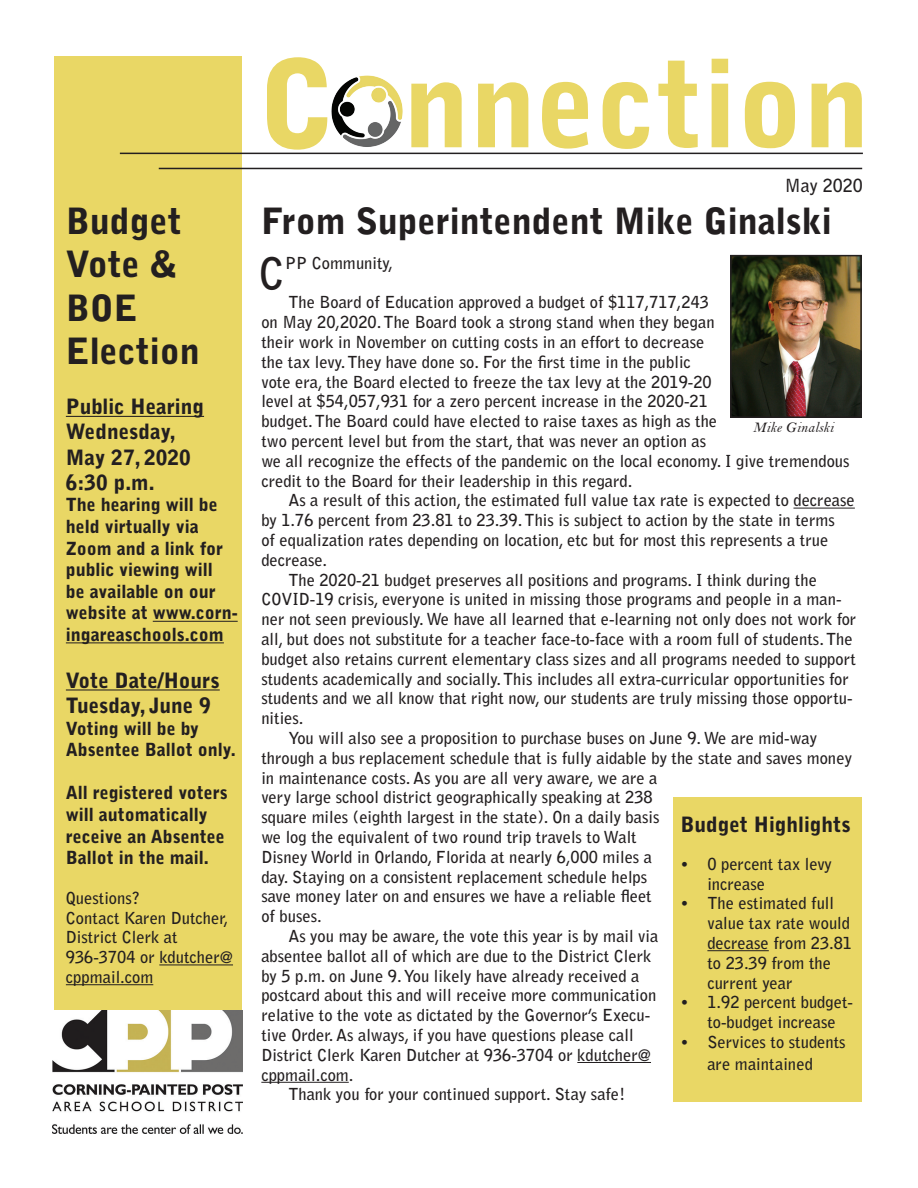
<style>
.page{position:relative;width:918px;height:1188px;background:#fff}
.page>*{position:absolute;margin:0;border:0;box-sizing:border-box;transform-origin:0 0}
.Body_text{font:900 120px "Bell Gothic Std";color:#e9d765}
.Body_text-2{font:700 43.5px "Bell Gothic Std";color:#231f20}
.Headline{font:900 36px/43.2px "Bell Gothic Std";color:#231f20;text-align:justify}
.Subhead_1{font:900 21px "Bell Gothic Std";color:#231f20}
.Headline-2{font:900 21px "Bell Gothic Std";color:#231f20}
.Subhead_1-2{font:900 18px/21.6px "Bell Gothic Std";color:#231f20}
.t1{font:700 18px "Bell Gothic Std";color:#231f20}
.Body_text-3{font:700 16.5px/19.8px "Bell Gothic Std";color:#231f20}
.body_text{font:700 16.5px/19.8px "Bell Gothic Std";color:#231f20}
.t2{font:15px "Bell MT Italic";color:#231f20}
</style>
<div class="page">
<div style="left:54px;top:56px;width:188px;height:1075px;background:#e9d765"></div>
<img style="left:331px;top:76px;width:72px;height:71px">
<img style="left:53px;top:1011px;width:189px;height:123px">
<hr style="left:66px;top:416px;width:138px;height:1px;background:#231f20">
<hr style="left:153px;top:621px;width:85px;height:1px;background:#231f20">
<hr style="left:66px;top:642px;width:158px;height:1px;background:#231f20">
<hr style="left:66px;top:689px;width:154px;height:2px;background:#231f20">
<hr style="left:159px;top:965px;width:74px;height:1px;background:#231f20">
<hr style="left:66px;top:984px;width:87px;height:1px;background:#231f20">
<hr style="left:120px;top:153px;width:743px;height:1px;background:#231f20">
<hr style="left:159px;top:168px;width:703px;height:1px;background:#231f20">
<img style="left:733px;top:258px;width:126px;height:157px">
<div style="left:730px;top:255px;width:132px;height:163px;border:2px solid #231f20"></div>
<hr style="left:793px;top:508px;width:62px;height:1px;background:#231f20">
<hr style="left:577px;top:1062px;width:74px;height:1px;background:#231f20">
<hr style="left:261px;top:1082px;width:88px;height:1px;background:#231f20">
<div style="left:673px;top:797px;width:189px;height:304px;background:#e9d765"></div>
<hr style="left:707px;top:950px;width:62px;height:1px;background:#231f20">
<p class="Headline" style="left:66px;top:200px;width:118px">Budget Vote &amp; BOE</p>
<p class="Headline" style="left:66px;top:330px;width:136px">Election</p>
<p class="Subhead_1" style="left:66px;top:395px;width:140px">Public Hearing</p>
<p class="Subhead_1" style="left:66px;top:420px;width:111px">Wednesday,</p>
<p class="Subhead_1" style="left:66px;top:445px;width:127px">May 27, 2020</p>
<p class="Subhead_1" style="left:66px;top:470px;width:90px">6:30 p.m.</p>
<p class="Subhead_1-2" style="left:66px;top:494px;width:173px">The hearing will be held virtually via<br>Zoom and a link for public viewing will<br>be available on our website at www.corn&shy;ingareaschools.com</p>
<p class="Subhead_1" style="left:66px;top:668px;width:155px">Vote Date/Hours</p>
<p class="Subhead_1" style="left:66px;top:693px;width:146px">Tuesday, June 9</p>
<p class="Subhead_1-2" style="left:66px;top:718px;width:135px">Voting will be by</p>
<p class="Subhead_1-2" style="left:66px;top:739px;width:171px">Absentee Ballot only.</p>
<p class="Subhead_1-2" style="left:66px;top:782px;width:163px">All registered voters will automatically receive an Absentee<br>Ballot in the mail.</p>
<p class="body_text" style="left:66px;top:888px;width:76px">Questions?</p>
<p class="body_text" style="left:66px;top:908px;width:164px">Contact Karen Dutcher,<br>District Clerk at</p>
<p class="body_text" style="left:66px;top:947px;width:169px">936-3704 or kdutcher@ cppmail.com</p>
<p class="Body_text" style="left:257px;top:34px;width:614px">C nnection</p>
<p class="t1" style="left:785px;top:174px;width:79px">May 2020</p>
<p class="Headline" style="left:261px;top:200px;width:572px">From Superintendent Mike Ginalski</p>
<p class="Body_text-2" style="left:259px;top:247px;width:28px">C</p>
<p class="Body_text-3" style="left:285px;top:253px;width:110px">PP Community,</p>
<p class="Body_text-3" style="left:261px;top:293px;width:590px;text-indent:27px">The Board of Education approved a budget of $117,717,243<br>on May 20,2020. The Board took a strong stand when they began<br>their work in November on cutting costs in an effort to decrease<br>the tax levy. They have done so. For the first time in the public<br>vote era, the Board elected to freeze the tax levy at the 2019-20<br>level at $54,057,931 for a zero percent increase in the 2020-21<br>budget. The Board could have elected to raise taxes as high as the<br>two percent level but from the start, that was never an option as<br>we all recognize the effects of the pandemic on the local economy. I give tremendous credit to the Board for their leadership in this regard.</p>
<p class="Body_text-3" style="left:261px;top:491px;width:595px;text-indent:27px">As a result of this action, the estimated full value tax rate is expected to decrease by 1.76 percent from 23.81 to 23.39. This is subject to action by the state in terms<br>of equalization rates depending on location, etc but for most this represents a true decrease.</p>
<p class="Body_text-3" style="left:261px;top:570px;width:597px;text-indent:27px">The 2020-21 budget preserves all positions and programs. I think during the COVID-19 crisis, everyone is united in missing those programs and people in a man&shy;ner not seen previously. We have all learned that e-learning not only does not work for all, but does not substitute for a teacher face-to-face with a room full of students. The budget also retains current elementary class sizes and all programs needed to support students academically and socially. This includes all extra-curricular opportunities for students and we all know that right now, our students are truly missing those opportu&shy;nities.</p>
<p class="Body_text-3" style="left:261px;top:728px;width:592px;text-indent:27px">You will also see a proposition to purchase buses on June 9. We are mid-way through a bus replacement schedule that is fully aidable by the state and saves money in maintenance costs. As you are all very aware, we are a<br>very large school district geographically speaking at 238<br>square miles (eighth largest in the state). On a daily basis<br>we log the equivalent of two round trip travels to Walt<br>Disney World in Orlando, Florida at nearly 6,000 miles a<br>day. Staying on a consistent replacement schedule helps<br>save money later on and ensures we have a reliable fleet<br>of buses.</p>
<p class="Body_text-3" style="left:261px;top:926px;width:399px;text-indent:27px">As you may be aware, the vote this year is by mail via absentee ballot all of which are due to the District Clerk by 5 p.m. on June 9. You likely have already received a postcard about this and will receive more communication relative to the vote as dictated by the Governor’s Execu&shy;tive Order. As always, if you have questions please call District Clerk Karen Dutcher at 936-3704 or kdutcher@ cppmail.com.</p>
<p class="Body_text-3" style="left:288px;top:1085px;width:339px">Thank you for your continued support. Stay safe!</p>
<p class="t2" style="left:753px;top:419px;width:82px">Mike Ginalski</p>
<p class="Headline-2" style="left:680px;top:812px;width:172px">Budget Highlights</p>
<p class="Body_text-3" style="left:707px;top:854px;width:126px;text-indent:-27px">• 0 percent tax levy increase</p>
<p class="Body_text-3" style="left:707px;top:894px;width:146px;text-indent:-27px">• The estimated full value tax rate would decrease from 23.81 to 23.39 from the current year</p>
<p class="Body_text-3" style="left:680px;top:993px;width:174px;text-align:center">• 1.92 percent budget&shy;to-budget increase</p>
<p class="Body_text-3" style="left:680px;top:1031px;width:167px;line-height:21.6px;text-align:center">• Services to students are maintained</p>
</div>
